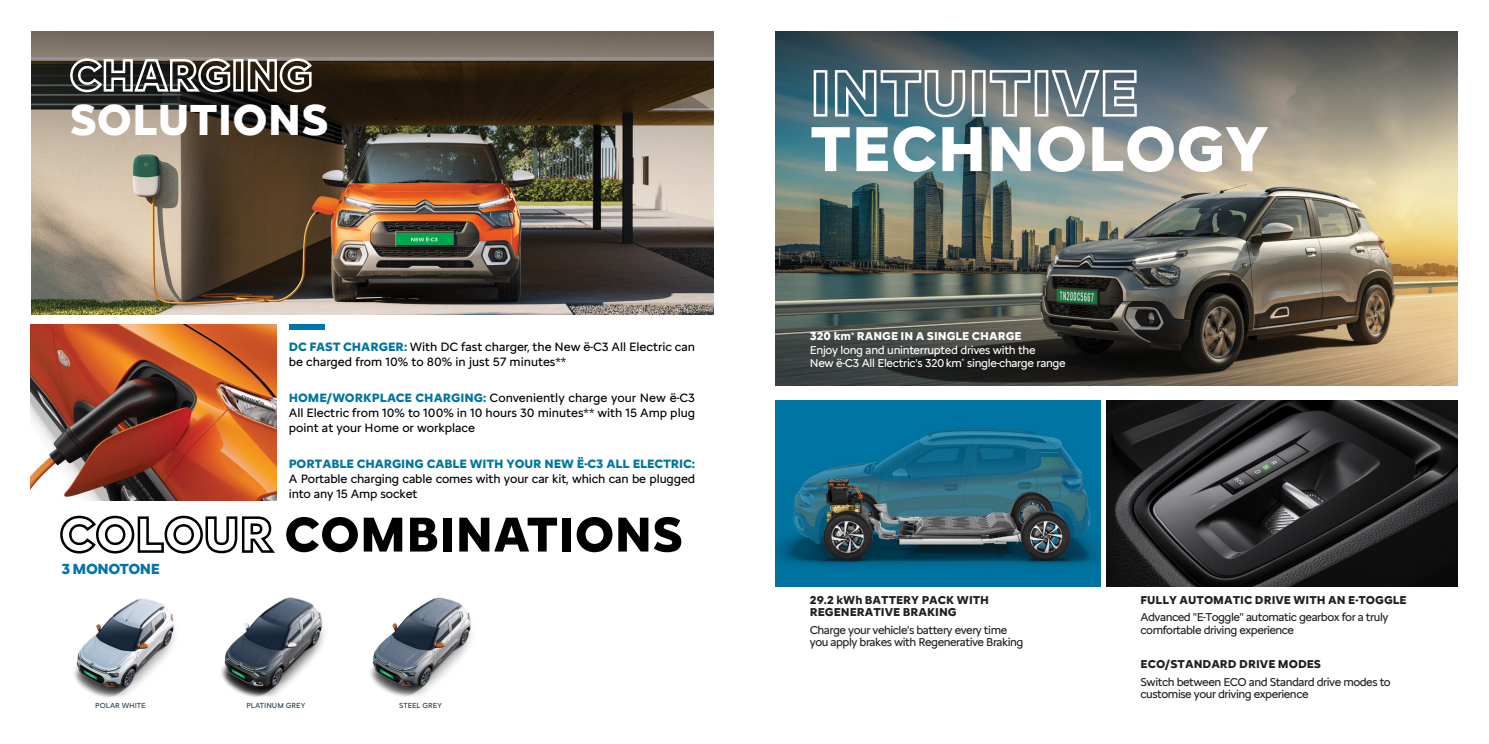
<style>
.page{position:relative;width:1489px;height:744px;background:#fff}
.page>*{position:absolute;margin:0;border:0;box-sizing:border-box;transform-origin:0 0}
.t1{font:700 65.5px "Citroen Type";color:#fff}
.t2{font:700 50.5px "Citroen Type";color:#000}
.t3{font:700 44.88px "Citroen Type";color:#fff}
.t4{font:700 15.12px "Citroen Type";letter-spacing:-.03em;color:#0074ac}
.t5{font:12.5px/15px "Citroen Type";color:#000}
.t6{font:700 12.5px "Citroen Type";letter-spacing:-.01em;color:#00759f}
.t7{font:11.75px/12.8px "Citroen Type";letter-spacing:-.04em;color:#231f20}
.t8{font:11.75px/13.1px "Citroen Type";letter-spacing:-.025em;color:#fff}
.t9{font:700 11.75px/12.6px "Citroen Type";color:#231f20}
.t10{font:7.62px "Citroen Type";letter-spacing:-.005em;color:#243944}
.s1{font-weight:700;color:#00759f}
.s2{font-weight:700}
</style>
<div class="page">
<img style="left:31px;top:236px;width:682px;height:78px">
<svg style="left:60px;top:515px;width:215px;height:39px"></svg>
<img style="left:74px;top:598px;width:101px;height:100px">
<img style="left:221px;top:597px;width:103px;height:100px">
<img style="left:370px;top:597px;width:102px;height:100px">
<img style="left:1106px;top:400px;width:351px;height:186px">
<img style="left:776px;top:195px;width:681px;height:190px">
<svg style="left:776px;top:31px;width:681px;height:164px"></svg>
<div style="left:813px;top:70px;width:14px;height:46px;border:2px solid #fff"></div>
<svg style="left:833px;top:69px;width:133px;height:50px"></svg>
<div style="left:972px;top:70px;width:13px;height:46px;border:2px solid #fff"></div>
<svg style="left:988px;top:69px;width:43px;height:49px"></svg>
<div style="left:1034px;top:70px;width:14px;height:46px;border:2px solid #fff"></div>
<svg style="left:1050px;top:68px;width:88px;height:50px"></svg>
<img style="left:776px;top:400px;width:324px;height:186px">
<img style="left:31px;top:31px;width:682px;height:205px">
<svg style="left:69px;top:57px;width:163px;height:37px"></svg>
<div style="left:233px;top:59px;width:10px;height:33px;border:2px solid #fff"></div>
<svg style="left:247px;top:57px;width:67px;height:37px"></svg>
<img style="left:30px;top:324px;width:246px;height:176px">
<div style="left:289px;top:324px;width:36px;height:6px;background:#0074ac"></div>
<h3 class="t3" style="left:70px;top:86px;width:260px">SOLUTIONS</h3>
<p class="t5" style="left:289px;top:338px;width:408px"><span class="s1">DC FAST CHARGER:</span> With DC fast charger, the New ë-C3 All Electric can be charged from 10% to 80% in just 57 minutes**</p>
<p class="t5" style="left:289px;top:389px;width:408px;text-align:justify"><span class="s1">HOME/WORKPLACE CHARGING:</span> Conveniently charge your New ë-C3<br>All Electric from 10% to 100% in 10 hours 30 minutes** with 15 Amp plug point at your Home or workplace</p>
<p class="t6" style="left:289px;top:454px;width:408px">PORTABLE CHARGING CABLE WITH YOUR NEW Ë-C3 ALL ELECTRIC:</p>
<p class="t5" style="left:289px;top:470px;width:408px">A Portable charging cable comes with your car kit, which can be plugged into any 15 Amp socket</p>
<p class="t4" style="left:61px;top:557px;width:100px">3 MONOTONE</p>
<h2 class="t2" style="left:284px;top:496px;width:400px">COMBINATIONS</h2>
<p class="t10" style="left:95px;top:700px;width:52px">POLAR WHITE</p>
<p class="t10" style="left:246px;top:700px;width:60px">PLATINUM GREY</p>
<p class="t10" style="left:399px;top:700px;width:44px">STEEL GREY</p>
<h1 class="t1" style="left:810px;top:99px;width:460px">TECHNOLOGY</h1>
<p class="t8" style="left:810px;top:329px;width:257px"><span class="s2">320 km</span><sup>*</sup> <span class="s2">RANGE IN A SINGLE CHARGE<br></span>Enjoy long and uninterrupted drives with the<br>New ë-C3 All Electric's 320km<sup>*</sup> single-charge range</p>
<p class="t9" style="left:810px;top:592px;width:181px">29.2 kWh BATTERY PACK WITH<br>REGENERATIVE BRAKING</p>
<p class="t7" style="left:810px;top:622px;width:215px">Charge your vehicle's battery every time you apply brakes with Regenerative Braking</p>
<p class="t9" style="left:1140px;top:592px;width:268px">FULLY AUTOMATIC DRIVE WITH AN E-TOGGLE</p>
<p class="t7" style="left:1140px;top:609px;width:249px">Advanced "E-Toggle" automatic gearbox for a truly comfortable driving experience</p>
<p class="t9" style="left:1140px;top:656px;width:182px">ECO/STANDARD DRIVE MODES</p>
<p class="t7" style="left:1140px;top:674px;width:252px">Switch between ECO and Standard drive modes to customise your driving experience</p>
</div>
